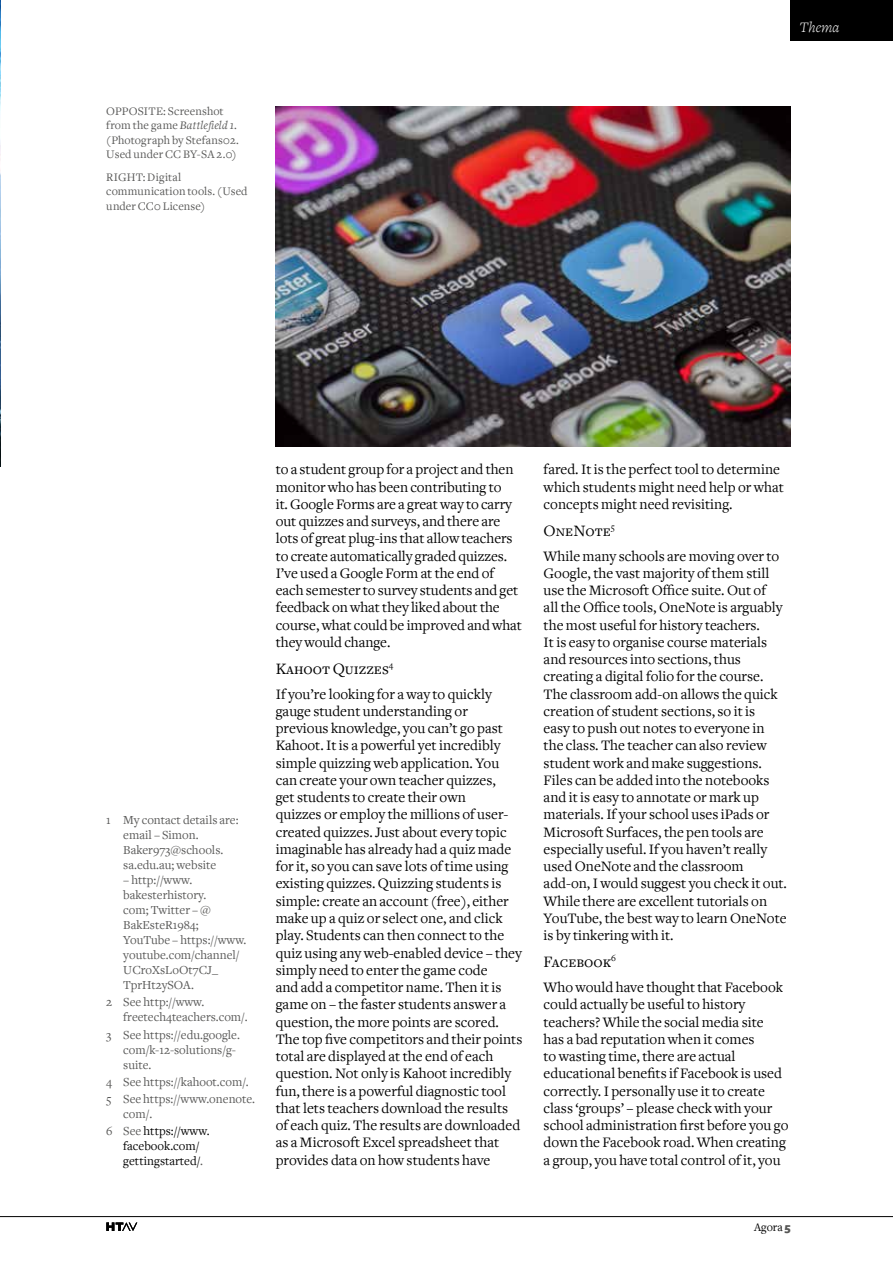
<style>
.page{position:relative;width:893px;height:1263px;background:#fff}
.page>*{position:absolute;margin:0;border:0;box-sizing:border-box;transform-origin:0 0}
.t1{font:16.5px "Freight Text Book SC";color:#000}
.t2{font:15px/17.2px "Freight Text";color:#000}
.t3{font:italic 300 15px "Freight Text";color:#fff}
.t4{font:12.75px/15px "Freight Text";color:#575756}
.t5{font:12.75px/17.1px "Freight Text";color:#000}
.t6{font:12px/14.4px "Freight Text";letter-spacing:.01em;color:#575756}
.t7{font:12px "Freight Text";color:#000}
.s1{font-style:italic}
.s2{color:#575756}
.s3{font-family:"Freight Sans";font-weight:900;color:#575756}
</style>
<div class="page">
<hr style="left:0;top:1216px;width:893px;height:1px;background:#000">
<img style="left:0;top:0;width:1px;height:467px">
<div style="left:791px;top:0;width:102px;height:41px;background:#000"></div>
<svg style="left:106px;top:1222px;width:31px;height:9px"></svg>
<img style="left:276px;top:106px;width:514px;height:340px">
<p class="t6" style="left:106px;top:104px;width:134px">OPPOSITE: Screenshot from the game <span class="s1">Battlefield 1</span>. (Photograph by Stefans02.<br>Used under CC BY-SA 2.0)</p>
<p class="t6" style="left:106px;top:170px;width:143px">RIGHT: Digital communication tools. (Used under CC0 License)</p>
<p class="t3" style="left:799px;top:19px;width:42px">Thema</p>
<p class="t4" style="left:123px;top:813px;width:117px;text-indent:-17px">1 My contact details are: email – Simon.<br>Baker973@schools. sa.edu.au; website</p>
<p class="t4" style="left:123px;top:873px;width:125px">– http://www. bakesterhistory.<br>com; Twitter – @<br>BakEsteR1984;<br>YouTube – https://www. youtube.com/channel/<br>UCroXsLoOt7CJ_<br>TprHt2ySOA.</p>
<p class="t4" style="left:123px;top:995px;width:126px;text-indent:-17px">2 See http://www. freetech4teachers.com/.</p>
<p class="t4" style="left:123px;top:1027px;width:118px;text-indent:-17px">3 See https://edu.google. com/k-12-solutions/g&shy;suite.</p>
<p class="t4" style="left:106px;top:1073px;width:150px;line-height:17.1px">4 See https://kahoot.com/.<br>5 See https://www.onenote.</p>
<p class="t5" style="left:106px;top:1105px;width:105px;text-indent:17px"><span class="s2">com/.<br>6 See</span> https://www.</p>
<p class="t5" style="left:123px;top:1139px;width:81px;line-height:15px">facebook.com/ gettingstarted/<span class="s2">.</span></p>
<p class="t2" style="left:276px;top:461px;width:248px">to a student group for a project and then monitor who has been contributing to<br>it. Google Forms are a great way to carry out quizzes and surveys, and there are lots of great plug-ins that allow teachers to create automatically graded quizzes.<br>I’ve used a Google Form at the end of each semester to survey students and get feedback on what they liked about the course, what could be improved and what they would change.</p>
<p class="t1" style="left:276px;top:659px;width:119px">Kahoot Quizzes<sup>4</sup></p>
<p class="t2" style="left:276px;top:685px;width:248px">If you’re looking for a way to quickly gauge student understanding or previous knowledge, you can’t go past Kahoot. It is a powerful yet incredibly simple quizzing web application. You can create your own teacher quizzes,<br>get students to create their own<br>quizzes or employ the millions of user&shy;created quizzes. Just about every topic imaginable has already had a quiz made for it, so you can save lots of time using existing quizzes. Quizzing students is simple: create an account (free), either make up a quiz or select one, and click play. Students can then connect to the quiz using any web-enabled device – they simply need to enter the game code<br>and add a competitor name. Then it is game on – the faster students answer a question, the more points are scored.<br>The top five competitors and their points total are displayed at the end of each question. Not only is Kahoot incredibly fun, there is a powerful diagnostic tool that lets teachers download the results of each quiz. The results are downloaded as a Microsoft Excel spreadsheet that provides data on how students have</p>
<p class="t2" style="left:544px;top:461px;width:242px">fared. It is the perfect tool to determine which students might need help or what concepts might need revisiting.</p>
<p class="t1" style="left:544px;top:521px;width:73px">OneNote<sup>5</sup></p>
<p class="t2" style="left:544px;top:547px;width:245px">While many schools are moving over to Google, the vast majority of them still use the Microsoft Office suite. Out of<br>all the Office tools, OneNote is arguably the most useful for history teachers.<br>It is easy to organise course materials and resources into sections, thus creating a digital folio for the course.<br>The classroom add-on allows the quick creation of student sections, so it is<br>easy to push out notes to everyone in the class. The teacher can also review student work and make suggestions.<br>Files can be added into the notebooks and it is easy to annotate or mark up materials. If your school uses iPads or Microsoft Surfaces, the pen tools are especially useful. If you haven’t really used OneNote and the classroom add-on, I would suggest you check it out.<br>While there are excellent tutorials on YouTube, the best way to learn OneNote is by tinkering with it.</p>
<p class="t1" style="left:544px;top:952px;width:74px">Facebook<sup>6</sup></p>
<p class="t2" style="left:544px;top:979px;width:246px">Who would have thought that Facebook could actually be useful to history teachers? While the social media site<br>has a bad reputation when it comes<br>to wasting time, there are actual educational benefits if Facebook is used correctly. I personally use it to create class ‘groups’ – please check with your school administration first before you go down the Facebook road. When creating a group, you have total control of it, you</p>
<p class="t7" style="left:754px;top:1220px;width:38px">Agora <span class="s3">5</span></p>
</div>
